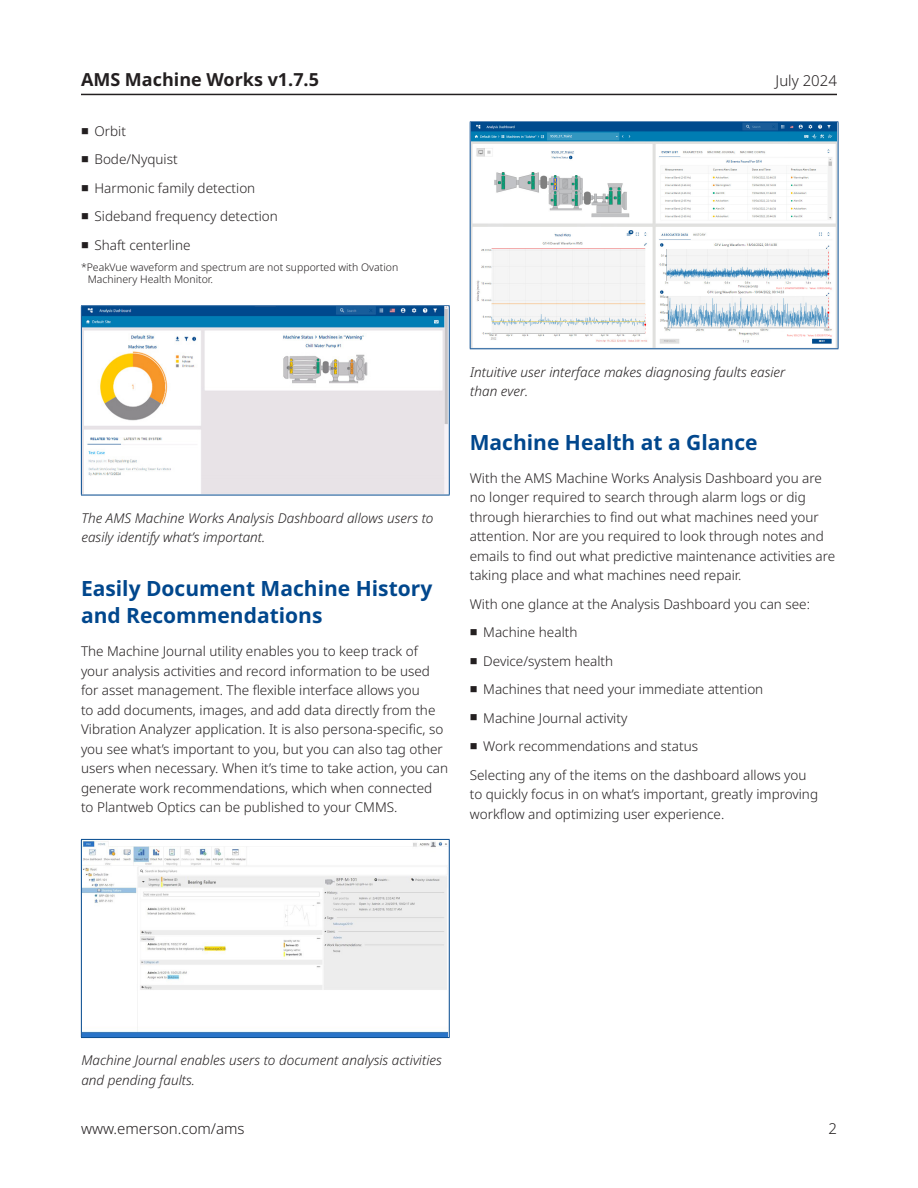
<style>
.page{position:relative;width:918px;height:1188px;background:#fff}
.page>*{position:absolute;margin:0;border:0;box-sizing:border-box;transform-origin:0 0}
.Subhead_1{font:700 21px/27px "Noto Sans";color:#01478d}
.t1{font:700 18px "Noto Sans";color:#231f20}
.t2{font:300 15px "Noto Sans";color:#231f20}
.Body_Text{font:300 13.5px/19.5px "Noto Sans";color:#231f20}
.Image_Illustration_Caption{font:italic 300 13.5px/19.5px "Noto Sans";color:#231f20}
.Footnote{font:300 10.5px/12px "Noto Sans";color:#231f20}
</style>
<div class="page">
<hr style="left:81px;top:94px;width:756px;height:1px;background:#231f20">
<hr style="left:81px;top:305px;width:369px;height:1px;background:#01478d">
<hr style="left:81px;top:306px;width:1px;height:189px;background:#01478d">
<hr style="left:449px;top:306px;width:1px;height:189px;background:#01478d">
<hr style="left:81px;top:495px;width:369px;height:1px;background:#01478d">
<img style="left:83px;top:307px;width:365px;height:187px">
<hr style="left:81px;top:839px;width:369px;height:1px;background:#01478d">
<hr style="left:81px;top:840px;width:1px;height:197px;background:#01478d">
<hr style="left:449px;top:840px;width:1px;height:197px;background:#01478d">
<hr style="left:81px;top:1037px;width:369px;height:1px;background:#01478d">
<img style="left:83px;top:840px;width:365px;height:196px">
<hr style="left:470px;top:122px;width:368px;height:1px;background:#01478d">
<hr style="left:470px;top:122px;width:1px;height:226px;background:#01478d">
<hr style="left:838px;top:122px;width:1px;height:226px;background:#01478d">
<hr style="left:470px;top:348px;width:368px;height:1px;background:#01478d">
<img style="left:472px;top:123px;width:365px;height:225px">
<h2 class="t1" style="left:81px;top:69px;width:240px">AMS Machine Works v1.7.5</h2>
<p class="t2" style="left:776px;top:72px;width:63px">July 2024</p>
<p class="Body_Text" style="left:94px;top:122px;width:33px">Orbit</p>
<p class="Body_Text" style="left:94px;top:150px;width:85px">Bode/Nyquist</p>
<p class="Body_Text" style="left:94px;top:178px;width:162px">Harmonic family detection</p>
<p class="Body_Text" style="left:94px;top:207px;width:185px">Sideband frequency detection</p>
<p class="Body_Text" style="left:94px;top:235px;width:97px">Shaft centerline</p>
<p class="Footnote" style="left:88px;top:261px;width:312px;text-indent:-7px">*PeakVue waveform and spectrum are not supported with Ovation<br>Machinery Health Monitor.</p>
<p class="Image_Illustration_Caption" style="left:81px;top:509px;width:354px">The AMS Machine Works Analysis Dashboard allows users to easily identify what’s important.</p>
<p class="Subhead_1" style="left:81px;top:575px;width:353px">Easily Document Machine History and Recommendations</p>
<p class="Body_Text" style="left:81px;top:642px;width:369px">The Machine Journal utility enables you to keep track of your analysis activities and record information to be used for asset management. The flexible interface allows you<br>to add documents, images, and add data directly from the Vibration Analyzer application. It is also persona-specific, so you see what’s important to you, but you can also tag other users when necessary. When it’s time to take action, you can generate work recommendations, which when connected to Plantweb Optics can be published to your CMMS.</p>
<p class="Image_Illustration_Caption" style="left:470px;top:362px;width:317px">Intuitive user interface makes diagnosing faults easier than ever.</p>
<p class="Subhead_1" style="left:470px;top:429px;width:289px">Machine Health at a Glance</p>
<p class="Body_Text" style="left:470px;top:468px;width:367px">With the AMS Machine Works Analysis Dashboard you are no longer required to search through alarm logs or dig through hierarchies to find out what machines need your attention. Nor are you required to look through notes and emails to find out what predictive maintenance activities are taking place and what machines need repair.</p>
<p class="Body_Text" style="left:470px;top:594px;width:342px">With one glance at the Analysis Dashboard you can see:</p>
<p class="Body_Text" style="left:483px;top:623px;width:96px">Machine health</p>
<p class="Body_Text" style="left:483px;top:651px;width:131px">Device/system health</p>
<p class="Body_Text" style="left:483px;top:680px;width:282px">Machines that need your immediate attention</p>
<p class="Body_Text" style="left:483px;top:708px;width:146px">Machine Journal activity</p>
<p class="Body_Text" style="left:483px;top:737px;width:216px">Work recommendations and status</p>
<p class="Body_Text" style="left:470px;top:765px;width:350px">Selecting any of the items on the dashboard allows you to quickly focus in on what’s important, greatly improving workflow and optimizing user experience.</p>
<p class="Image_Illustration_Caption" style="left:81px;top:1051px;width:362px">Machine Journal enables users to document analysis activities and pending faults.</p>
<p class="t2" style="left:81px;top:1120px;width:165px">www.emerson.com/ams</p>
<p class="t2" style="left:828px;top:1120px;width:10px">2</p>
</div>
